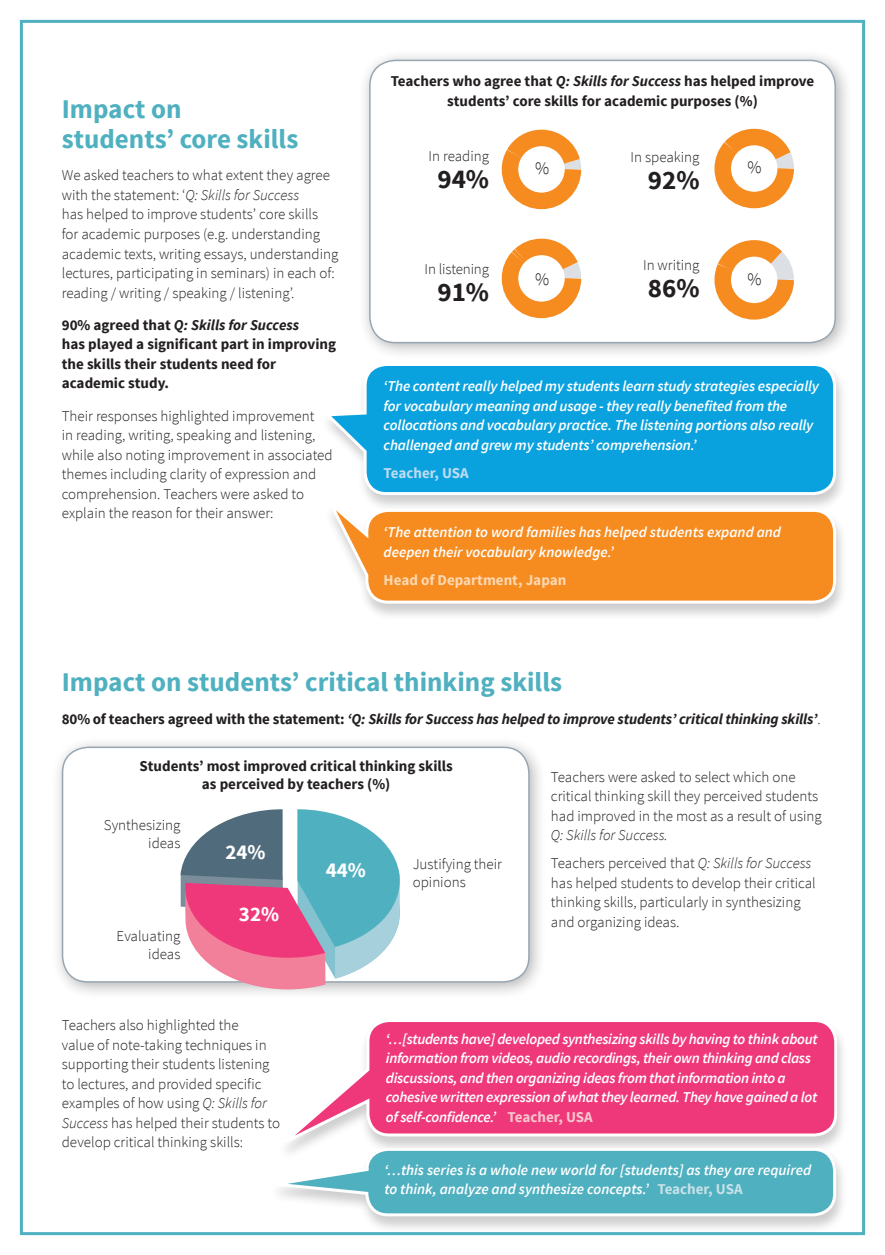
<style>
.page{position:relative;width:885px;height:1255px;background:#fff}
.page>*{position:absolute;margin:0;border:0;box-sizing:border-box;transform-origin:0 0}
.t1{font:700 27px/30px "Source Sans Pro";color:#4fb0c0}
.t2{font:700 27px "Source Sans Pro";color:#231f20}
.t3{font:700 21px "Source Sans Pro";color:#fff}
.t4{font:300 17.55px "Source Sans Pro";color:#231f20}
.t5{font:300 15px/19.5px "Source Sans Pro";color:#231f20}
.t6{font:italic 600 15px/19.5px "Source Sans Pro";letter-spacing:-.01em;color:#fff}
.t7{font:700 15px/19.5px "Source Sans Pro";color:#231f20;text-align:center}
.t8{font:italic 700 15px "Source Sans Pro";letter-spacing:-.01em;color:#231f20}
.t9{font:italic 300 15px/28px "Source Sans Pro";color:#231f20}
.t10{font:700 15px "Source Sans Pro";color:#fdd8b2}
.t11{font:700 15px "Source Sans Pro";color:#bddcf3}
.s1{font-style:italic}
.s2{font-style:normal}
.s3{font-weight:300;font-style:normal}
.s4{font-weight:700;font-style:normal;color:#f9c6cf}
.s5{font-weight:700;font-style:normal;color:#c7e1e8}
</style>
<div class="page">
<svg style="left:328px;top:366px;width:509px;height:126px;background:#1ca8e0"></svg>
<div style="left:324px;top:503px;width:523px;height:118px;background:#231f20;opacity:.22"></div>
<svg style="left:324px;top:492px;width:513px;height:113px"></svg>
<svg style="left:287px;top:1022px;width:551px;height:124px;background:#ef6295"></svg>
<div style="left:358px;top:48px;width:495px;height:312px;background:#231f20;opacity:.33"></div>
<div style="left:370px;top:60px;width:465px;height:283px;background:#fff;border-radius:26px"></div>
<div style="left:369px;top:60px;width:467px;height:283px;border:2px solid #98a6b1;border-radius:26px"></div>
<svg style="left:501px;top:129px;width:81px;height:81px"></svg>
<svg style="left:714px;top:128px;width:80px;height:81px"></svg>
<svg style="left:714px;top:240px;width:80px;height:80px"></svg>
<svg style="left:501px;top:238px;width:81px;height:81px"></svg>
<div style="left:269px;top:1147px;width:578px;height:86px;background:#231f20;opacity:.22"></div>
<svg style="left:269px;top:1146px;width:568px;height:71px"></svg>
<div style="left:50px;top:735px;width:497px;height:265px;background:#231f20;opacity:.33"></div>
<div style="left:63px;top:747px;width:466px;height:235px;background:#fff;border-radius:26px"></div>
<div style="left:62px;top:746px;width:467px;height:236px;border:2px solid #98a6b1;border-radius:26px"></div>
<svg style="left:180px;top:809px;width:220px;height:180px"></svg>
<h1 class="t1" style="left:62px;top:95px;width:238px">Impact on students’ core skills</h1>
<p class="t5" style="left:62px;top:166px;width:278px">We asked teachers to what extent they agree with the statement: ‘<span class="s1">Q: Skills for Success<br></span>has helped to improve students’ core skills for academic purposes (e.g. understanding academic texts, writing essays, understanding lectures, participating in seminars) in each of: reading / writing / speaking / listening’.</p>
<p class="t7" style="left:62px;top:315px;width:276px;text-align:left">90% agreed that <span class="s1">Q: Skills for Success<br></span>has played a significant part in improving the skills their students need for academic study.</p>
<p class="t5" style="left:62px;top:406px;width:272px">Their responses highlighted improvement<br>in reading, writing, speaking and listening, while also noting improvement in associated themes including clarity of expression and comprehension. Teachers were asked to explain the reason for their answer:</p>
<p class="t7" style="left:391px;top:72px;width:425px">Teachers who agree that <span class="s1">Q: Skills for Success</span> has helped improve students’ core skills for academic purposes (%)</p>
<p class="t5" style="left:428px;top:146px;width:62px">In reading</p>
<h1 class="t2" style="left:437px;top:162px;width:53px">94%</h1>
<p class="t5" style="left:424px;top:259px;width:66px">In listening</p>
<h1 class="t2" style="left:437px;top:275px;width:53px">91%</h1>
<p class="t5" style="left:630px;top:148px;width:70px">In speaking</p>
<h1 class="t2" style="left:648px;top:163px;width:53px">92%</h1>
<p class="t4" style="left:535px;top:157px;width:16px">%</p>
<p class="t4" style="left:747px;top:156px;width:16px">%</p>
<p class="t4" style="left:535px;top:269px;width:16px">%</p>
<p class="t5" style="left:643px;top:255px;width:58px">In writing</p>
<h1 class="t2" style="left:648px;top:270px;width:53px">86%</h1>
<p class="t4" style="left:747px;top:269px;width:16px">%</p>
<p class="t6" style="left:383px;top:376px;width:437px">‘The content really helped my students learn study strategies especially for vocabulary meaning and usage - they really benefited from the collocations and vocabulary practice. The listening portions also really challenged and grew my students’ comprehension.’</p>
<p class="t11" style="left:383px;top:463px;width:87px">Teacher, USA</p>
<p class="t6" style="left:383px;top:522px;width:399px">‘The attention to word families has helped students expand and deepen their vocabulary knowledge.’</p>
<p class="t10" style="left:383px;top:570px;width:184px">Head of Department, Japan</p>
<h1 class="t1" style="left:62px;top:668px;width:502px">Impact on students’ critical thinking skills</h1>
<p class="t8" style="left:62px;top:709px;width:760px"><span class="s2">80% of teachers agreed with the statement:</span> ‘Q: Skills for Success has helped to improve students’ critical thinking skills’<span class="s3">.</span></p>
<p class="t7" style="left:139px;top:757px;width:315px;line-height:18px">Students’ most improved critical thinking skills as perceived by teachers (%)</p>
<p class="t5" style="left:104px;top:815px;width:78px;line-height:18px;text-align:right">Synthesizing ideas</p>
<p class="t5" style="left:117px;top:927px;width:65px;line-height:18px;text-align:right">Evaluating ideas</p>
<h2 class="t3" style="left:225px;top:838px;width:42px">24%</h2>
<h2 class="t3" style="left:239px;top:900px;width:42px">32%</h2>
<h2 class="t3" style="left:326px;top:856px;width:42px">44%</h2>
<p class="t5" style="left:413px;top:854px;width:91px;line-height:18px">Justifying their opinions</p>
<p class="t5" style="left:551px;top:767px;width:272px">Teachers were asked to select which one critical thinking skill they perceived students had improved in the most as a result of using</p>
<p class="t9" style="left:551px;top:821px;width:262px">Q: Skills for Success.<br><span class="s2">Teachers perceived that</span> Q: Skills for Success</p>
<p class="t5" style="left:551px;top:873px;width:266px">has helped students to develop their critical thinking skills, particularly in synthesizing and organizing ideas.</p>
<p class="t5" style="left:62px;top:1015px;width:220px">Teachers also highlighted the<br>value of note-taking techniques in supporting their students listening to lectures, and provided specific examples of how using <span class="s1">Q: Skills for Success</span> has helped their students to develop critical thinking skills:</p>
<p class="t6" style="left:386px;top:1028px;width:433px">‘…[students have] developed synthesizing skills by having to think about information from videos, audio recordings, their own thinking and class discussions, and then organizing ideas from that information into a cohesive written expression of what they learned. They have gained a lot of self-confidence.’ <span class="s4">Teacher, USA</span></p>
<p class="t6" style="left:384px;top:1160px;width:428px">‘…this series is a whole new world for [students] as they are required to think, analyze and synthesize concepts.’ <span class="s5">Teacher, USA</span></p>
</div>
